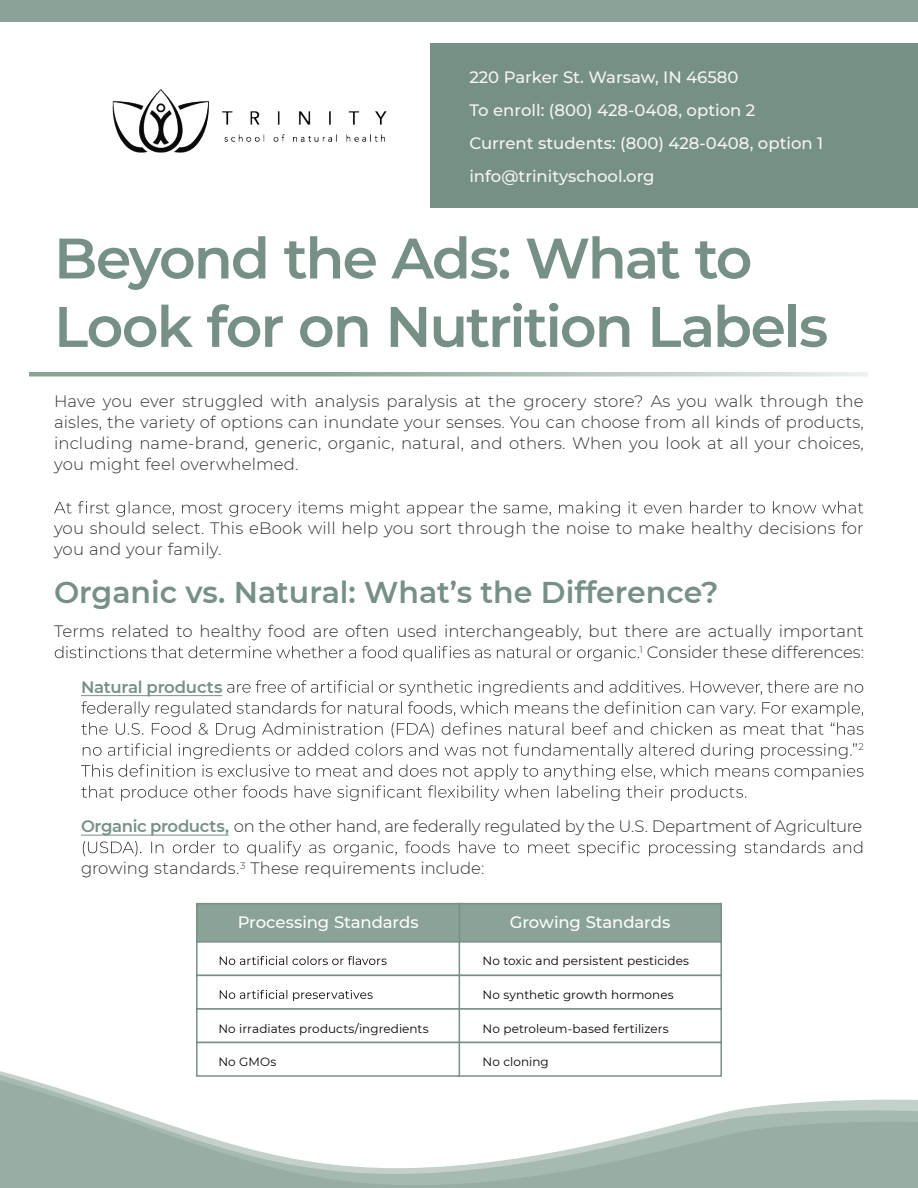
<style>
.page{position:relative;width:918px;height:1188px;background:#fff}
.page>*{position:absolute;margin:0;border:0;box-sizing:border-box;transform-origin:0 0}
.t1{font:600 57px/68.4px "Montserrat";letter-spacing:-.035em;color:#779086}
.t2{font:600 30px "Montserrat";color:#779086}
.t3{font:300 16.5px/21px "Montserrat";letter-spacing:.005em;color:#313131;text-align:justify}
.t4{font:500 16.5px/33px "Montserrat";color:#f4f5f4}
.t5{font:300 16.5px "Montserrat";letter-spacing:-.02em;color:#313131}
.t6{font:500 16.5px "Montserrat";letter-spacing:-.005em;color:#fff}
.t7{font:600 16.5px "Montserrat";letter-spacing:-.01em;color:#779086}
.t8{font:12px "Montserrat";letter-spacing:.005em;color:#040503}
.t9{font:300 9.6px "Montserrat";color:#313131}
.s1{font-weight:600;color:#779086}
</style>
<div class="page">
<div style="left:431px;top:43px;width:487px;height:164px;background:#779086"></div>
<img style="left:112px;top:89px;width:275px;height:64px">
<div style="left:0;top:0;width:918px;height:22px;background:#8aa396"></div>
<svg style="left:29px;top:372px;width:839px;height:4px;background:#a9bcb2"></svg>
<svg style="left:0;top:1071px;width:918px;height:117px"></svg>
<hr style="left:81px;top:835px;width:148px;height:1px;background:#779086">
<svg style="left:54px;top:501px;width:809px;height:16px"></svg>
<svg style="left:55px;top:646px;width:584px;height:15px"></svg>
<svg style="left:81px;top:680px;width:783px;height:121px"></svg>
<svg style="left:83px;top:841px;width:779px;height:15px"></svg>
<div style="left:458px;top:903px;width:264px;height:40px;background:#8aa396;border:2px solid #779086"></div>
<div style="left:196px;top:903px;width:264px;height:40px;background:#8aa396;border:2px solid #779086"></div>
<div style="left:458px;top:941px;width:264px;height:35px;background:#fff;border:2px solid #779086"></div>
<div style="left:196px;top:941px;width:264px;height:35px;background:#fff;border:2px solid #779086"></div>
<div style="left:458px;top:975px;width:264px;height:35px;background:#fff;border:2px solid #779086"></div>
<div style="left:196px;top:975px;width:264px;height:35px;background:#fff;border:2px solid #779086"></div>
<div style="left:458px;top:1008px;width:264px;height:35px;background:#fff;border:2px solid #779086"></div>
<div style="left:196px;top:1008px;width:264px;height:35px;background:#fff;border:2px solid #779086"></div>
<svg style="left:220px;top:956px;width:167px;height:9px"></svg>
<svg style="left:220px;top:990px;width:153px;height:11px"></svg>
<div style="left:458px;top:1042px;width:264px;height:35px;background:#fff;border:2px solid #779086"></div>
<div style="left:196px;top:1042px;width:264px;height:35px;background:#fff;border:2px solid #779086"></div>
<p class="t4" style="left:469px;top:60px;width:355px">220 Parker St. Warsaw, IN 46580<br>To enroll: (800) 428-0408, option 2<br>Current students: (800) 428-0408, option 1 info@trinityschool.org</p>
<h1 class="t1" style="left:54px;top:222px;width:776px">Beyond the Ads: What to<br>Look for on Nutrition Labels</h1>
<p class="t3" style="left:54px;top:390px;width:811px">Have you ever struggled with analysis paralysis at the grocery store? As you walk through the aisles, the variety of options can inundate your senses. You can choose from all kinds of products, including name-brand, generic, organic, natural, and others. When you look at all your choices, you might feel overwhelmed.</p>
<p class="t3" style="left:54px;top:518px;width:811px">you should select. This eBook will help you sort through the noise to make healthy decisions for you and your family.</p>
<h2 class="t2" style="left:54px;top:571px;width:666px">Organic vs. Natural: What’s the Difference?</h2>
<p class="t3" style="left:54px;top:620px;width:812px;text-align:right">Terms related to healthy food are often used interchangeably, but there are actually important<br><sup>1</sup> Consider these differences:</p>
<p class="t7" style="left:81px;top:675px;width:143px">Natural products</p>
<p class="t9" style="left:859px;top:740px;width:7px">2</p>
<p class="t5" style="left:81px;top:815px;width:783px"><span class="s1">Organic products,</span> on the other hand, are federally regulated by the U.S. Department of Agriculture</p>
<p class="t3" style="left:81px;top:857px;width:405px">growing standards.<sup>3</sup> These requirements include:</p>
<p class="t6" style="left:510px;top:911px;width:162px">Growing Standards</p>
<p class="t6" style="left:238px;top:911px;width:183px">Processing Standards</p>
<p class="t8" style="left:218px;top:1020px;width:212px">No irradiates products/ingredients</p>
<p class="t8" style="left:218px;top:1053px;width:59px">No GMOs</p>
<p class="t8" style="left:483px;top:952px;width:208px">No toxic and persistent pesticides</p>
<p class="t8" style="left:483px;top:986px;width:193px">No synthetic growth hormones</p>
<p class="t8" style="left:483px;top:1020px;width:187px">No petroleum-based fertilizers</p>
<p class="t8" style="left:483px;top:1053px;width:68px">No cloning</p>
</div>
